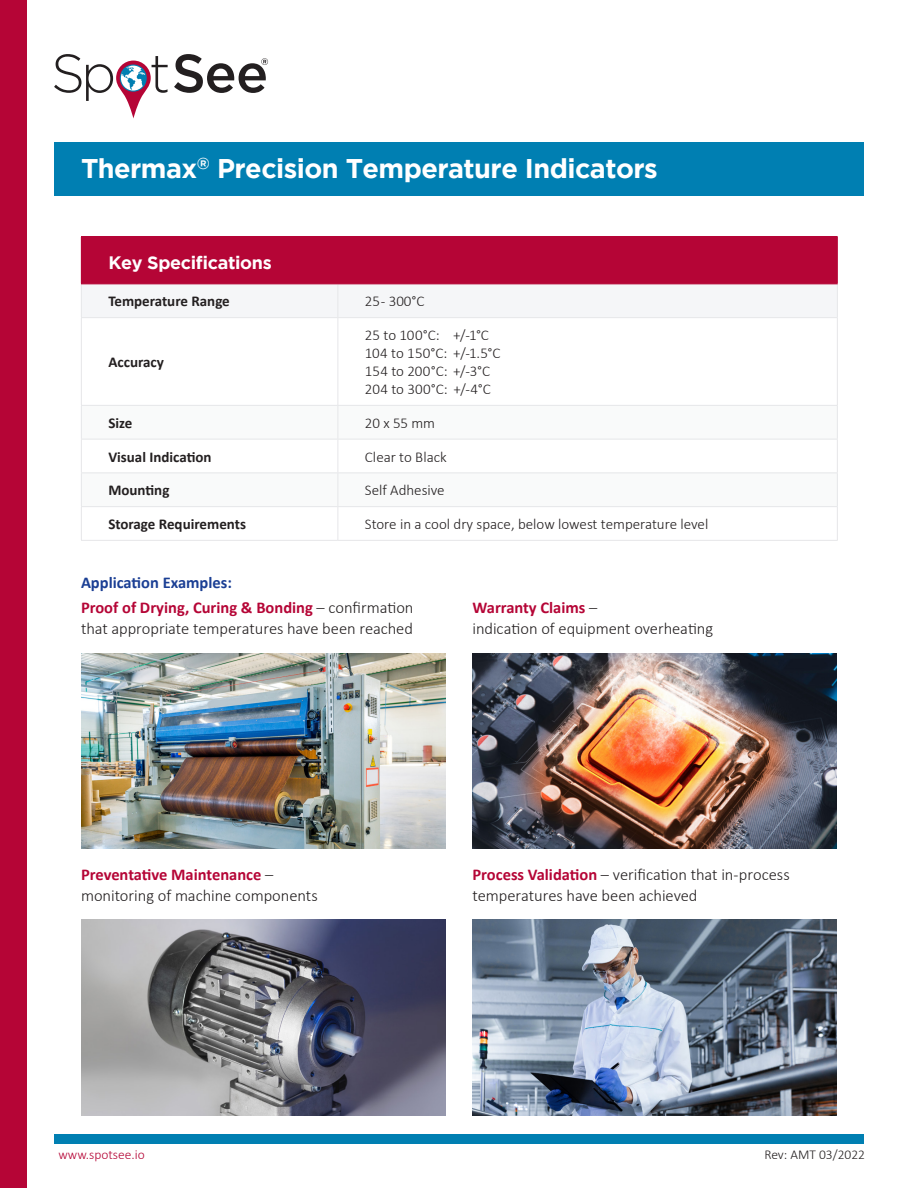
<style>
.page{position:relative;width:918px;height:1188px;background:#fff}
.page>*{position:absolute;margin:0;border:0;box-sizing:border-box;transform-origin:0 0}
.t1{font:700 27px "Gotham";letter-spacing:-.02em;color:#fff}
.t2{font:700 18px "Gotham";letter-spacing:-.02em;color:#fff}
.t3{font:300 16.5px/21px "Calibri";letter-spacing:-.005em;color:#231f20}
.t4{font:700 16.5px "Calibri";color:#b50536}
.t5{font:700 16.5px "Calibri";color:#1b3f94}
.t6{font:300 15px "Calibri";color:#231f20}
.t7{font:700 15px "Calibri";color:#231f20}
.t8{font:300 13.5px "Calibri";color:#b50536}
.t9{font:300 13.5px "Calibri";color:#231f20}
.s1{font-weight:700;color:#b50536}
.s2{font-weight:300;color:#231f20}
</style>
<div class="page">
<img style="left:81px;top:653px;width:365px;height:196px">
<img style="left:81px;top:919px;width:365px;height:196px">
<div style="left:81px;top:237px;width:756px;height:47px;background:#b50536"></div>
<svg style="left:82px;top:406px;width:755px;height:33px"></svg>
<svg style="left:82px;top:440px;width:755px;height:100px"></svg>
<hr style="left:81px;top:284px;width:1px;height:33px;background:#e6e7e9">
<hr style="left:338px;top:284px;width:1px;height:33px;background:#e6e7e9">
<hr style="left:837px;top:284px;width:1px;height:33px;background:#e6e7e9">
<hr style="left:81px;top:317px;width:257px;height:1px;background:#e6e7e9">
<hr style="left:81px;top:318px;width:1px;height:87px;background:#e6e7e9">
<hr style="left:338px;top:317px;width:500px;height:1px;background:#e6e7e9">
<hr style="left:338px;top:318px;width:1px;height:87px;background:#e6e7e9">
<hr style="left:837px;top:318px;width:1px;height:87px;background:#e6e7e9">
<hr style="left:81px;top:405px;width:257px;height:1px;background:#e6e7e9">
<hr style="left:81px;top:406px;width:1px;height:33px;background:#e6e7e9">
<hr style="left:338px;top:405px;width:500px;height:1px;background:#e6e7e9">
<hr style="left:338px;top:406px;width:1px;height:33px;background:#e6e7e9">
<hr style="left:837px;top:406px;width:1px;height:33px;background:#e6e7e9">
<hr style="left:81px;top:439px;width:257px;height:1px;background:#e6e7e9">
<hr style="left:81px;top:440px;width:1px;height:32px;background:#e6e7e9">
<hr style="left:338px;top:439px;width:500px;height:1px;background:#e6e7e9">
<hr style="left:338px;top:440px;width:1px;height:32px;background:#e6e7e9">
<hr style="left:837px;top:440px;width:1px;height:32px;background:#e6e7e9">
<hr style="left:81px;top:472px;width:257px;height:1px;background:#e6e7e9">
<hr style="left:81px;top:473px;width:1px;height:33px;background:#e6e7e9">
<hr style="left:338px;top:472px;width:500px;height:1px;background:#e6e7e9">
<hr style="left:338px;top:473px;width:1px;height:33px;background:#e6e7e9">
<hr style="left:837px;top:473px;width:1px;height:33px;background:#e6e7e9">
<hr style="left:81px;top:506px;width:257px;height:1px;background:#e6e7e9">
<hr style="left:81px;top:507px;width:1px;height:33px;background:#e6e7e9">
<hr style="left:338px;top:506px;width:500px;height:1px;background:#e6e7e9">
<hr style="left:338px;top:507px;width:1px;height:33px;background:#e6e7e9">
<hr style="left:837px;top:507px;width:1px;height:33px;background:#e6e7e9">
<hr style="left:81px;top:540px;width:257px;height:1px;background:#e6e7e9">
<hr style="left:338px;top:540px;width:500px;height:1px;background:#e6e7e9">
<hr style="left:81px;top:236px;width:257px;height:1px;background:#b50536">
<hr style="left:338px;top:236px;width:500px;height:1px;background:#b50536">
<hr style="left:81px;top:284px;width:257px;height:1px;background:#b50536">
<hr style="left:837px;top:237px;width:1px;height:47px;background:#b50536">
<hr style="left:338px;top:284px;width:500px;height:1px;background:#b50536">
<svg style="left:54px;top:54px;width:114px;height:65px"></svg>
<svg style="left:174px;top:54px;width:94px;height:39px"></svg>
<div style="left:54px;top:142px;width:810px;height:54px;background:#007fb2"></div>
<div style="left:0;top:0;width:27px;height:1188px;background:#b50536"></div>
<img style="left:472px;top:653px;width:365px;height:196px">
<img style="left:472px;top:919px;width:365px;height:196px">
<div style="left:54px;top:1134px;width:810px;height:9px;background:#007fb2"></div>
<p class="t1" style="left:81px;top:153px;width:578px">Thermax<sup>®</sup> Precision Temperature Indicators</p>
<p class="t2" style="left:108px;top:252px;width:165px">Key Specifications</p>
<p class="t7" style="left:108px;top:291px;width:123px">Temperature Range</p>
<p class="t6" style="left:365px;top:292px;width:61px">25 - 300°C</p>
<p class="t7" style="left:108px;top:352px;width:57px">Accuracy</p>
<p class="t6" style="left:365px;top:326px;width:126px">25 to 100°C: +/-1°C</p>
<p class="t6" style="left:365px;top:344px;width:137px">104 to 150°C: +/-1.5°C</p>
<p class="t6" style="left:365px;top:362px;width:127px">154 to 200°C: +/-3°C</p>
<p class="t6" style="left:365px;top:380px;width:128px">204 to 300°C: +/-4°C</p>
<p class="t7" style="left:108px;top:412px;width:26px">Size</p>
<p class="t6" style="left:365px;top:414px;width:72px">20 x 55 mm</p>
<p class="t7" style="left:108px;top:446px;width:105px">Visual Indication</p>
<p class="t6" style="left:365px;top:447px;width:84px">Clear to Black</p>
<p class="t7" style="left:108px;top:480px;width:63px">Mounting</p>
<p class="t6" style="left:365px;top:481px;width:81px">Self Adhesive</p>
<p class="t7" style="left:108px;top:514px;width:139px">Storage Requirements</p>
<p class="t6" style="left:365px;top:515px;width:345px">Store in a cool dry space, below lowest temperature level</p>
<p class="t5" style="left:81px;top:571px;width:153px">Application Examples:</p>
<p class="t3" style="left:81px;top:597px;width:334px"><span class="s1">Proof of Drying, Curing &amp; Bonding</span> – confirmation that appropriate temperatures have been reached</p>
<p class="t3" style="left:472px;top:597px;width:242px"><span class="s1">Warranty Claims</span> –<br>indication of equipment overheating</p>
<p class="t4" style="left:81px;top:863px;width:194px">Preventative Maintenance <span class="s2">–</span></p>
<p class="t3" style="left:81px;top:885px;width:238px">monitoring of machine components</p>
<p class="t3" style="left:472px;top:864px;width:319px"><span class="s1">Process Validation</span> – verification that in-process temperatures have been achieved</p>
<p class="t8" style="left:58px;top:1147px;width:88px">www.spotsee.io</p>
<p class="t9" style="left:764px;top:1146px;width:102px">Rev: AMT 03/2022</p>
</div>
